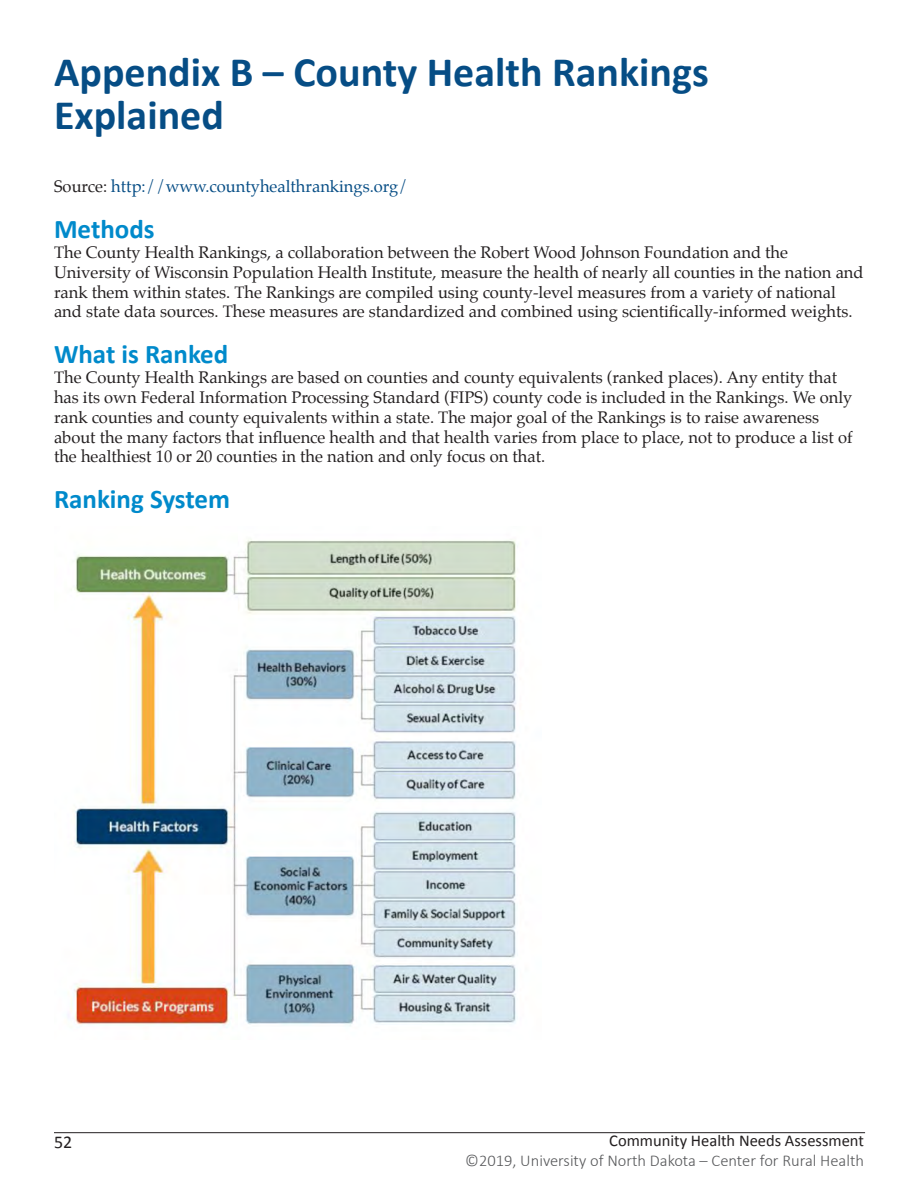
<style>
.page{position:relative;width:918px;height:1188px;background:#fff}
.page>*{position:absolute;margin:0;border:0;box-sizing:border-box;transform-origin:0 0}
.t1{font:700 42px/43.5px "Calibri";color:#064d85}
.subheader{font:700 27px "Calibri";color:#008acb}
.t2{font:18px "Calibri";color:#231f20}
.text{font:16.5px/19.8px "Palatino";color:#231f20}
.t3{font:300 16.5px "Calibri";color:#57585a}
.text-2{font:16.5px "Palatino";color:#064d85}
.t4{font:16.5px "Calibri";color:#231f20}
.s1{color:#231f20}
</style>
<div class="page">
<hr style="left:54px;top:1132px;width:811px;height:1px;background:#231f20">
<img style="left:68px;top:539px;width:448px;height:489px">
<p class="t1" style="left:54px;top:50px;width:656px">Appendix B – County Health Rankings<br>Explained</p>
<p class="text-2" style="left:54px;top:173px;width:356px"><span class="s1">Source:</span> http://www.countyhealthrankings.org/</p>
<p class="subheader" style="left:54px;top:212px;width:102px">Methods</p>
<p class="text" style="left:54px;top:242px;width:811px">The County Health Rankings, a collaboration between the Robert Wood Johnson Foundation and the University of Wisconsin Population Health Institute, measure the health of nearly all counties in the nation and rank them within states. The Rankings are compiled using county-level measures from a variety of national and state data sources. These measures are standardized and combined using scientifically-informed weights.</p>
<p class="subheader" style="left:54px;top:337px;width:176px">What is Ranked</p>
<p class="text" style="left:54px;top:368px;width:800px">The County Health Rankings are based on counties and county equivalents (ranked places). Any entity that has its own Federal Information Processing Standard (FIPS) county code is included in the Rankings. We only rank counties and county equivalents within a state. The major goal of the Rankings is to raise awareness about the many factors that influence health and that health varies from place to place, not to produce a list of the healthiest 10 or 20 counties in the nation and only focus on that.</p>
<p class="subheader" style="left:54px;top:482px;width:178px">Ranking System</p>
<p class="t2" style="left:54px;top:1130px;width:20px">52</p>
<p class="t4" style="left:609px;top:1130px;width:256px">Community Health Needs Assessment</p>
<p class="t3" style="left:465px;top:1150px;width:400px">©2019, University of North Dakota – Center for Rural Health</p>
</div>
